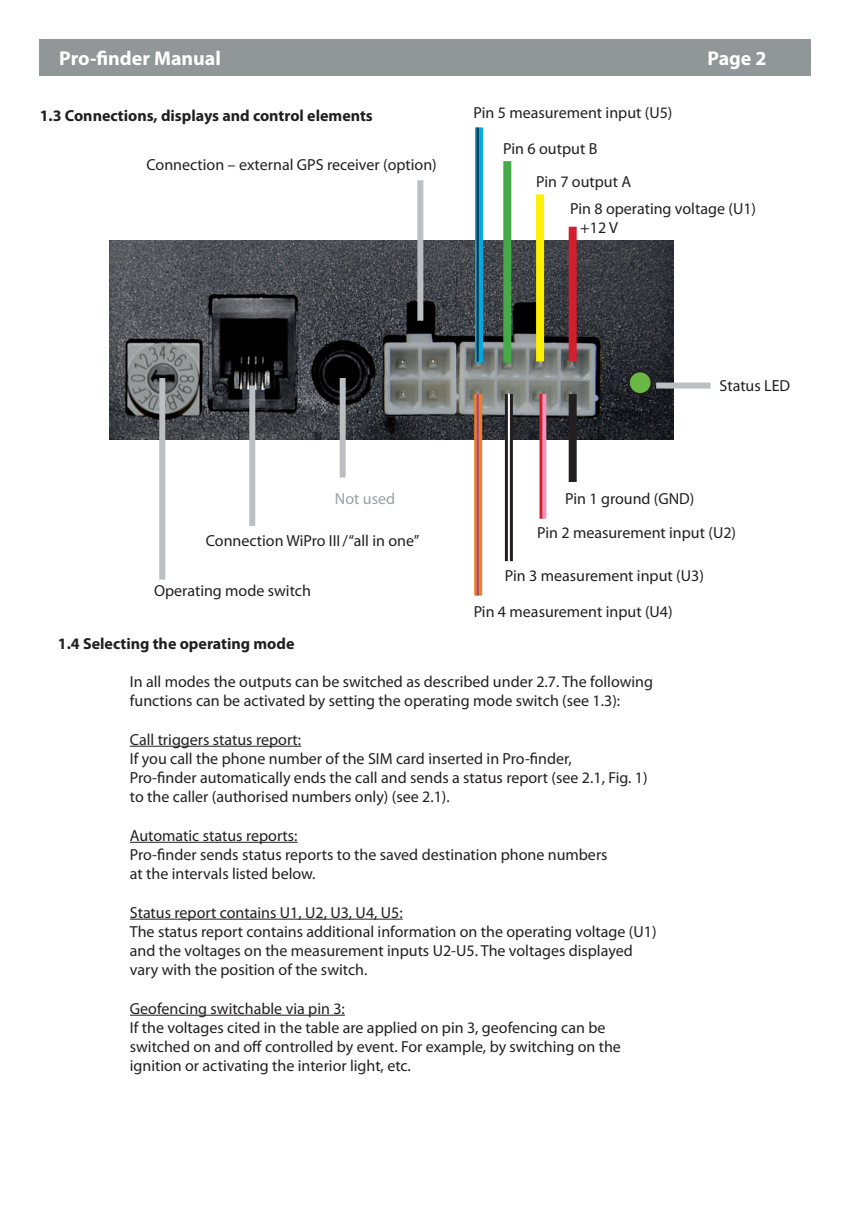
<style>
.page{position:relative;width:862px;height:1214px;background:#fff}
.page>*{position:absolute;margin:0;border:0;box-sizing:border-box;transform-origin:0 0}
.t1{font:700 20px "Myriad Pro";color:#fff}
.t2{font:16px/19.2px "Myriad Pro";color:#231f20}
.t3{font:700 16px "Myriad Pro";color:#231f20}
.t4{font:16px "Myriad Pro";color:#9ba0a3}
</style>
<div class="page">
<img style="left:110px;top:240px;width:563px;height:199px">
<div style="left:569px;top:394px;width:8px;height:88px;background:#231f20"></div>
<svg style="left:539px;top:394px;width:3px;height:124px"></svg>
<svg style="left:542px;top:394px;width:4px;height:124px"></svg>
<svg style="left:505px;top:394px;width:8px;height:167px"></svg>
<svg style="left:474px;top:394px;width:8px;height:201px"></svg>
<hr style="left:477px;top:394px;width:2px;height:201px;background:#944898">
<hr style="left:508px;top:394px;width:2px;height:167px;background:#fff">
<div style="left:569px;top:227px;width:8px;height:134px;background:#d11f2d"></div>
<div style="left:536px;top:194px;width:8px;height:167px;background:#fcf003"></div>
<div style="left:503px;top:161px;width:8px;height:201px;background:#45aa48"></div>
<svg style="left:475px;top:127px;width:8px;height:235px"></svg>
<hr style="left:477px;top:127px;width:2px;height:234px;background:#231f20">
<div style="left:629px;top:371px;width:22px;height:23px;background:#69b845;border-radius:50%"></div>
<div style="left:628px;top:370px;width:24px;height:25px;border:2px solid #231f20;border-radius:50%"></div>
<div style="left:656px;top:382px;width:54px;height:6px;background:#bbbfc1"></div>
<div style="left:417px;top:180px;width:6px;height:141px;background:#bbbfc1"></div>
<div style="left:159px;top:378px;width:6px;height:201px;background:#bbbfc1"></div>
<div style="left:249px;top:385px;width:6px;height:141px;background:#bbbfc1"></div>
<div style="left:340px;top:378px;width:6px;height:99px;background:#bbbfc1"></div>
<hr style="left:130px;top:745px;width:171px;height:1px;background:#231f20">
<hr style="left:130px;top:841px;width:167px;height:1px;background:#231f20">
<hr style="left:130px;top:918px;width:273px;height:1px;background:#231f20">
<hr style="left:130px;top:1014px;width:215px;height:1px;background:#231f20">
<div style="left:40px;top:40px;width:771px;height:36px;background:#919698"></div>
<p class="t1" style="left:59px;top:45px;width:163px">Pro-finder Manual</p>
<p class="t1" style="left:707px;top:45px;width:61px">Page 2</p>
<p class="t3" style="left:40px;top:105px;width:335px">1.3 Connections, displays and control elements</p>
<p class="t2" style="left:146px;top:154px;width:292px">Connection – external GPS receiver (option)</p>
<p class="t2" style="left:473px;top:103px;width:200px">Pin 5 measurement input (U5)</p>
<p class="t2" style="left:503px;top:139px;width:96px">Pin 6 output B</p>
<p class="t2" style="left:536px;top:171px;width:97px">Pin 7 output A</p>
<p class="t2" style="left:580px;top:199px;width:177px;text-indent:-10px">Pin 8 operating voltage (U1) +12 V</p>
<p class="t4" style="left:335px;top:488px;width:62px">Not used</p>
<p class="t2" style="left:206px;top:531px;width:215px">Connection WiPro III/“all in one”</p>
<p class="t2" style="left:154px;top:581px;width:158px">Operating mode switch</p>
<p class="t2" style="left:719px;top:376px;width:72px">Status LED</p>
<p class="t2" style="left:537px;top:481px;width:200px;line-height:34px;text-indent:28px">Pin 1 ground (GND)<br>Pin 2 measurement input (U2)</p>
<p class="t2" style="left:505px;top:565px;width:200px">Pin 3 measurement input (U3)</p>
<p class="t2" style="left:474px;top:601px;width:200px">Pin 4 measurement input (U4)</p>
<p class="t3" style="left:58px;top:632px;width:238px">1.4 Selecting the operating mode</p>
<p class="t2" style="left:130px;top:671px;width:525px">In all modes the outputs can be switched as described under 2.7. The following functions can be activated by setting the operating mode switch (see 1.3):</p>
<p class="t2" style="left:130px;top:729px;width:519px">Call triggers status report:<br>If you call the phone number of the SIM card inserted in Pro-finder,<br>Pro-finder automatically ends the call and sends a status report (see 2.1, Fig. 1) to the caller (authorised numbers only) (see 2.1).</p>
<p class="t2" style="left:130px;top:825px;width:479px">Automatic status reports:<br>Pro-finder sends status reports to the saved destination phone numbers at the intervals listed below.</p>
<p class="t2" style="left:130px;top:902px;width:528px">Status report contains U1, U2, U3, U4, U5:<br>The status report contains additional information on the operating voltage (U1) and the voltages on the measurement inputs U2-U5. The voltages displayed vary with the position of the switch.</p>
<p class="t2" style="left:130px;top:998px;width:492px">Geofencing switchable via pin 3:<br>If the voltages cited in the table are applied on pin 3, geofencing can be switched on and off controlled by event. For example, by switching on the ignition or activating the interior light, etc.</p>
</div>
